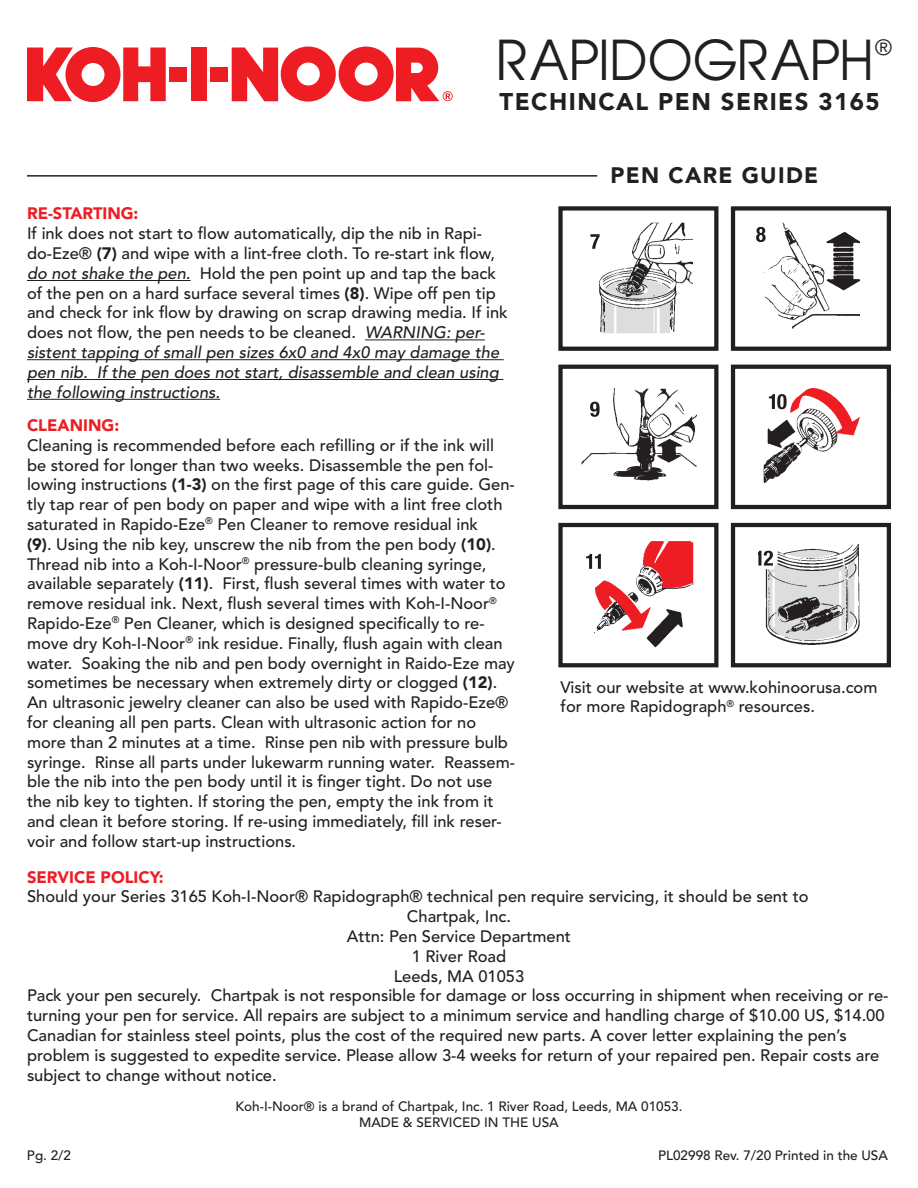
<style>
.page{position:relative;width:918px;height:1188px;background:#fff}
.page>*{position:absolute;margin:0;border:0;box-sizing:border-box;transform-origin:0 0}
.t1{font:52.5px "Abeatby Kai";letter-spacing:.035em;color:#231f20;scale:.95 1}
.t2{font:900 24px "Avenir";letter-spacing:.06em;color:#231f20}
.t3{font:900 22.2px "Avenir";letter-spacing:.06em;color:#231f20}
.t4{font:21.9px "Avenir";color:#231f20}
.t5{font:500 16.5px/19.8px "Avenir";color:#231f20}
.t6{font:900 16.5px "Avenir";color:#ee1d23}
.t7{font:500 13.5px/16.2px "Avenir";color:#231f20;text-align:center}
.s1{font-weight:900}
.s2{font-style:italic}
</style>
<div class="page">
<div style="left:191px;top:48px;width:16px;height:53px;background:#ee1d23"></div>
<div style="left:170px;top:67px;width:17px;height:15px;background:#ee1d23"></div>
<div style="left:211px;top:67px;width:17px;height:15px;background:#ee1d23"></div>
<svg style="left:27px;top:47px;width:139px;height:55px"></svg>
<svg style="left:232px;top:47px;width:221px;height:55px"></svg>
<hr style="left:27px;top:175px;width:570px;height:2px;background:#231f20">
<hr style="left:27px;top:280px;width:164px;height:1px;background:#231f20">
<hr style="left:365px;top:339px;width:120px;height:1px;background:#231f20">
<hr style="left:27px;top:359px;width:477px;height:1px;background:#231f20">
<hr style="left:27px;top:379px;width:476px;height:1px;background:#231f20">
<hr style="left:27px;top:399px;width:193px;height:1px;background:#231f20">
<div style="left:558px;top:206px;width:160px;height:145px;border:4px solid #231f20"></div>
<div style="left:731px;top:206px;width:160px;height:145px;border:4px solid #231f20"></div>
<div style="left:558px;top:365px;width:160px;height:144px;border:4px solid #231f20"></div>
<div style="left:731px;top:365px;width:160px;height:144px;border:4px solid #231f20"></div>
<div style="left:558px;top:523px;width:160px;height:144px;border:4px solid #231f20"></div>
<div style="left:731px;top:523px;width:160px;height:144px;border:4px solid #231f20"></div>
<img style="left:590px;top:222px;width:103px;height:111px">
<img style="left:756px;top:222px;width:104px;height:107px">
<img style="left:581px;top:388px;width:116px;height:93px">
<svg style="left:889px;top:394px;width:1px;height:15px"></svg>
<img style="left:763px;top:377px;width:126px;height:115px">
<img style="left:758px;top:544px;width:102px;height:101px">
<img style="left:586px;top:541px;width:108px;height:107px">
<h1 class="t1" style="left:500px;top:39px;width:396px">RAPIDOGRAPH</h1>
<h3 class="t4" style="left:875px;top:35px;width:19px">®</h3>
<h2 class="t2" style="left:499px;top:87px;width:382px">TECHINCAL PEN SERIES 3165</h2>
<h3 class="t3" style="left:610px;top:161px;width:209px">PEN CARE GUIDE</h3>
<p class="t6" style="left:27px;top:204px;width:113px">RE-STARTING:</p>
<p class="t5" style="left:27px;top:224px;width:482px">If ink does not start to flow automatically, dip the nib in Rapi&shy;do-Eze® <span class="s1">(7)</span> and wipe with a lint-free cloth. To re-start ink flow, <span class="s2">do not shake the pen.</span> Hold the pen point up and tap the back of the pen on a hard surface several times <span class="s1">(8)</span>. Wipe off pen tip and check for ink flow by drawing on scrap drawing media. If ink does not flow, the pen needs to be cleaned. <span class="s2">WARNING: per&shy;sistent tapping of small pen sizes 6x0 and 4x0 may damage the pen nib. If the pen does not start, disassemble and clean using the following instructions.</span></p>
<p class="t6" style="left:27px;top:415px;width:94px">CLEANING:</p>
<p class="t5" style="left:27px;top:436px;width:490px">Cleaning is recommended before each refilling or if the ink will be stored for longer than two weeks. Disassemble the pen fol&shy;lowing instructions <span class="s1">(1-3)</span> on the first page of this care guide. Gen&shy;tly tap rear of pen body on paper and wipe with a lint free cloth saturated in Rapido-Eze<sup>®</sup> Pen Cleaner to remove residual ink<br><span class="s1">(9)</span>. Using the nib key, unscrew the nib from the pen body <span class="s1">(10)</span>.<br>Thread nib into a Koh-I-Noor<sup>®</sup> pressure-bulb cleaning syringe, available separately <span class="s1">(11)</span>. First, flush several times with water to remove residual ink. Next, flush several times with Koh-I-Noor<sup>® </sup>Rapido-Eze<sup>®</sup> Pen Cleaner, which is designed specifically to re&shy;move dry Koh-I-Noor<sup>®</sup> ink residue. Finally, flush again with clean water. Soaking the nib and pen body overnight in Raido-Eze may sometimes be necessary when extremely dirty or clogged <span class="s1">(12)</span>.<br>An ultrasonic jewelry cleaner can also be used with Rapido-Eze® for cleaning all pen parts. Clean with ultrasonic action for no more than 2 minutes at a time. Rinse pen nib with pressure bulb syringe. Rinse all parts under lukewarm running water. Reassem&shy;ble the nib into the pen body until it is finger tight. Do not use the nib key to tighten. If storing the pen, empty the ink from it and clean it before storing. If re-using immediately, fill ink reser&shy;voir and follow start-up instructions.</p>
<p class="t6" style="left:27px;top:867px;width:138px">SERVICE POLICY:</p>
<p class="t5" style="left:27px;top:887px;width:783px">Should your Series 3165 Koh-I-Noor® Rapidograph® technical pen require servicing, it should be sent to</p>
<p class="t5" style="left:407px;top:907px;width:106px">Chartpak, Inc.</p>
<p class="t5" style="left:347px;top:927px;width:226px">Attn: Pen Service Department</p>
<p class="t5" style="left:412px;top:947px;width:96px">1 River Road</p>
<p class="t5" style="left:394px;top:966px;width:132px">Leeds, MA 01053</p>
<p class="t5" style="left:27px;top:986px;width:863px">Pack your pen securely. Chartpak is not responsible for damage or loss occurring in shipment when receiving or re-</p>
<p class="t5" style="left:27px;top:1006px;width:859px">turning your pen for service. All repairs are subject to a minimum service and handling charge of $10.00 US, $14.00</p>
<p class="t5" style="left:27px;top:1026px;width:821px">Canadian for stainless steel points, plus the cost of the required new parts. A cover letter explaining the pen’s</p>
<p class="t5" style="left:27px;top:1046px;width:854px">problem is suggested to expedite service. Please allow 3-4 weeks for return of your repaired pen. Repair costs are</p>
<p class="t5" style="left:27px;top:1065px;width:251px">subject to change without notice.</p>
<p class="t7" style="left:235px;top:1098px;width:449px">Koh-I-Noor® is a brand of Chartpak, Inc. 1 River Road, Leeds, MA 01053.<br>MADE &amp; SERVICED IN THE USA</p>
<p class="t7" style="left:27px;top:1147px;width:46px">Pg. 2/2</p>
<p class="t7" style="left:658px;top:1147px;width:231px">PL02998 Rev. 7/20 Printed in the USA</p>
<p class="t5" style="left:561px;top:677px;width:318px">Visit our website at www.kohinoorusa.com for more Rapidograph<sup>®</sup> resources.</p>
</div>
